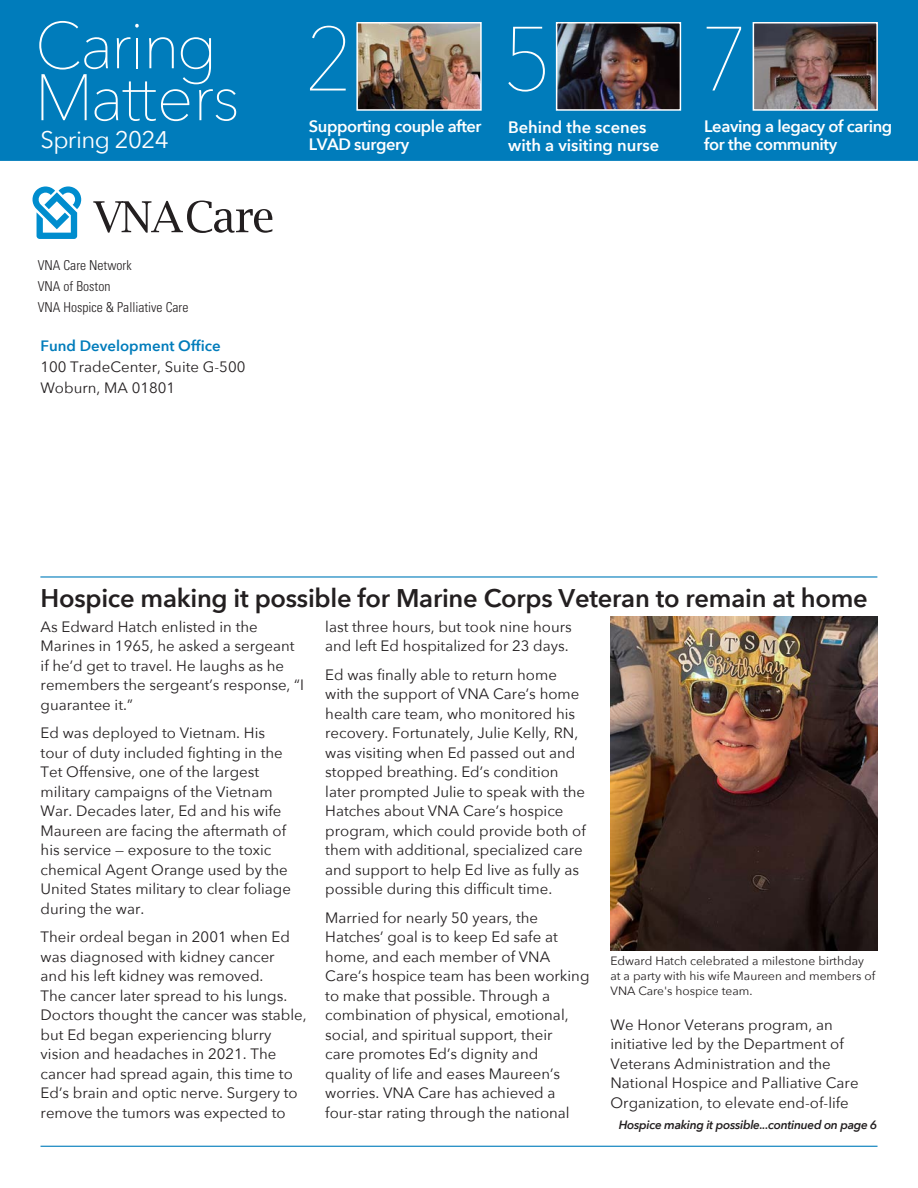
<style>
.page{position:relative;width:918px;height:1188px;background:#fff}
.page>*{position:absolute;margin:0;border:0;box-sizing:border-box;transform-origin:0 0}
.headline_black{font:200 90px "Avenir Next";color:#fff}
.headline_black-2{font:600 25.5px "Avenir Next";letter-spacing:-.01em;color:#231f20}
.t1{font:24px "Avenir Next";letter-spacing:-.025em;color:#fff}
.headline_black-3{font:600 16.5px/18px "Avenir Next";letter-spacing:-.025em;color:#fff}
.headline_black-4{font:600 16.5px/18px "Avenir Next";color:#fff}
.body_copy_10_12{font:15px/19.5px "Avenir Next";color:#231f20}
.t2{font:300 condensed 13.65px/21.1px "Univers";color:#231f20}
.t3{font:12px/15px "Avenir Next";color:#231f20}
.t4{font:italic 600 12px "Avenir Next";letter-spacing:-.025em;color:#231f20}
.s1{font-weight:600;color:#007cbb}
</style>
<div class="page">
<hr style="left:40px;top:576px;width:837px;height:2px;background:#007cbb">
<hr style="left:41px;top:1146px;width:837px;height:1px;background:#007cbb">
<div style="left:0;top:0;width:918px;height:161px;background:#007cbb"></div>
<svg style="left:39px;top:21px;width:197px;height:100px"></svg>
<svg style="left:32px;top:186px;width:49px;height:53px"></svg>
<svg style="left:93px;top:201px;width:179px;height:32px"></svg>
<img style="left:611px;top:617px;width:267px;height:333px">
<img style="left:359px;top:25px;width:120px;height:83px">
<div style="left:356px;top:22px;width:126px;height:89px;border:2px solid #fff"></div>
<img style="left:559px;top:25px;width:119px;height:83px">
<div style="left:556px;top:22px;width:125px;height:89px;border:2px solid #fff"></div>
<img style="left:756px;top:25px;width:119px;height:83px">
<div style="left:753px;top:22px;width:125px;height:89px;border:2px solid #fff"></div>
<p class="t1" style="left:40px;top:120px;width:130px">Spring 2024</p>
<p class="t2" style="left:38px;top:254px;width:152px">VNA Care Network<br>VNA of Boston<br>VNA Hospice &amp; Palliative Care</p>
<p class="body_copy_10_12" style="left:40px;top:334px;width:207px;line-height:21px"><span class="s1">Fund Development Office<br></span>100 TradeCenter, Suite G-500<br>Woburn, MA 01801</p>
<p class="headline_black" style="left:304px;top:-17px;width:52px">2</p>
<p class="headline_black-3" style="left:309px;top:117px;width:174px">Supporting couple after<br>LVAD surgery</p>
<p class="headline_black-4" style="left:508px;top:117px;width:153px">Behind the scenes with a visiting nurse</p>
<p class="headline_black" style="left:502px;top:-17px;width:52px">5</p>
<p class="headline_black" style="left:700px;top:-17px;width:52px">7</p>
<p class="headline_black-3" style="left:704px;top:117px;width:190px">Leaving a legacy of caring for the community</p>
<p class="headline_black-2" style="left:41px;top:576px;width:829px">Hospice making it possible for Marine Corps Veteran to remain at home</p>
<p class="body_copy_10_12" style="left:41px;top:616px;width:265px">As Edward Hatch enlisted in the<br>Marines in 1965, he asked a sergeant if he’d get to travel. He laughs as he remembers the sergeant’s response, “I guarantee it.”</p>
<p class="body_copy_10_12" style="left:41px;top:723px;width:252px">Ed was deployed to Vietnam. His tour of duty included fighting in the<br>Tet Offensive, one of the largest military campaigns of the Vietnam<br>War. Decades later, Ed and his wife<br>Maureen are facing the aftermath of his service — exposure to the toxic chemical Agent Orange used by the<br>United States military to clear foliage during the war.</p>
<p class="body_copy_10_12" style="left:41px;top:927px;width:267px">Their ordeal began in 2001 when Ed was diagnosed with kidney cancer<br>and his left kidney was removed.<br>The cancer later spread to his lungs.<br>Doctors thought the cancer was stable, but Ed began experiencing blurry vision and headaches in 2021. The cancer had spread again, this time to Ed’s brain and optic nerve. Surgery to remove the tumors was expected to</p>
<p class="body_copy_10_12" style="left:325px;top:616px;width:248px">last three hours, but took nine hours and left Ed hospitalized for 23 days.</p>
<p class="body_copy_10_12" style="left:325px;top:664px;width:262px">Ed was finally able to return home with the support of VNA Care’s home health care team, who monitored his recovery. Fortunately, Julie Kelly, RN, was visiting when Ed passed out and stopped breathing. Ed’s condition later prompted Julie to speak with the Hatches about VNA Care’s hospice program, which could provide both of them with additional, specialized care and support to help Ed live as fully as possible during this difficult time.</p>
<p class="body_copy_10_12" style="left:325px;top:907px;width:266px">Married for nearly 50 years, the Hatches’ goal is to keep Ed safe at home, and each member of VNA Care’s hospice team has been working to make that possible. Through a combination of physical, emotional, social, and spiritual support, their<br>care promotes Ed’s dignity and<br>quality of life and eases Maureen’s worries. VNA Care has achieved a four-star rating through the national</p>
<p class="t3" style="left:611px;top:953px;width:266px">Edward Hatch celebrated a milestone birthday at a party with his wife Maureen and members of<br>VNA Care's hospice team.</p>
<p class="body_copy_10_12" style="left:611px;top:1014px;width:250px">We Honor Veterans program, an initiative led by the Department of Veterans Administration and the National Hospice and Palliative Care Organization, to elevate end-of-life</p>
<p class="t4" style="left:619px;top:1114px;width:260px">Hospice making it possible...continued on page 6</p>
</div>
